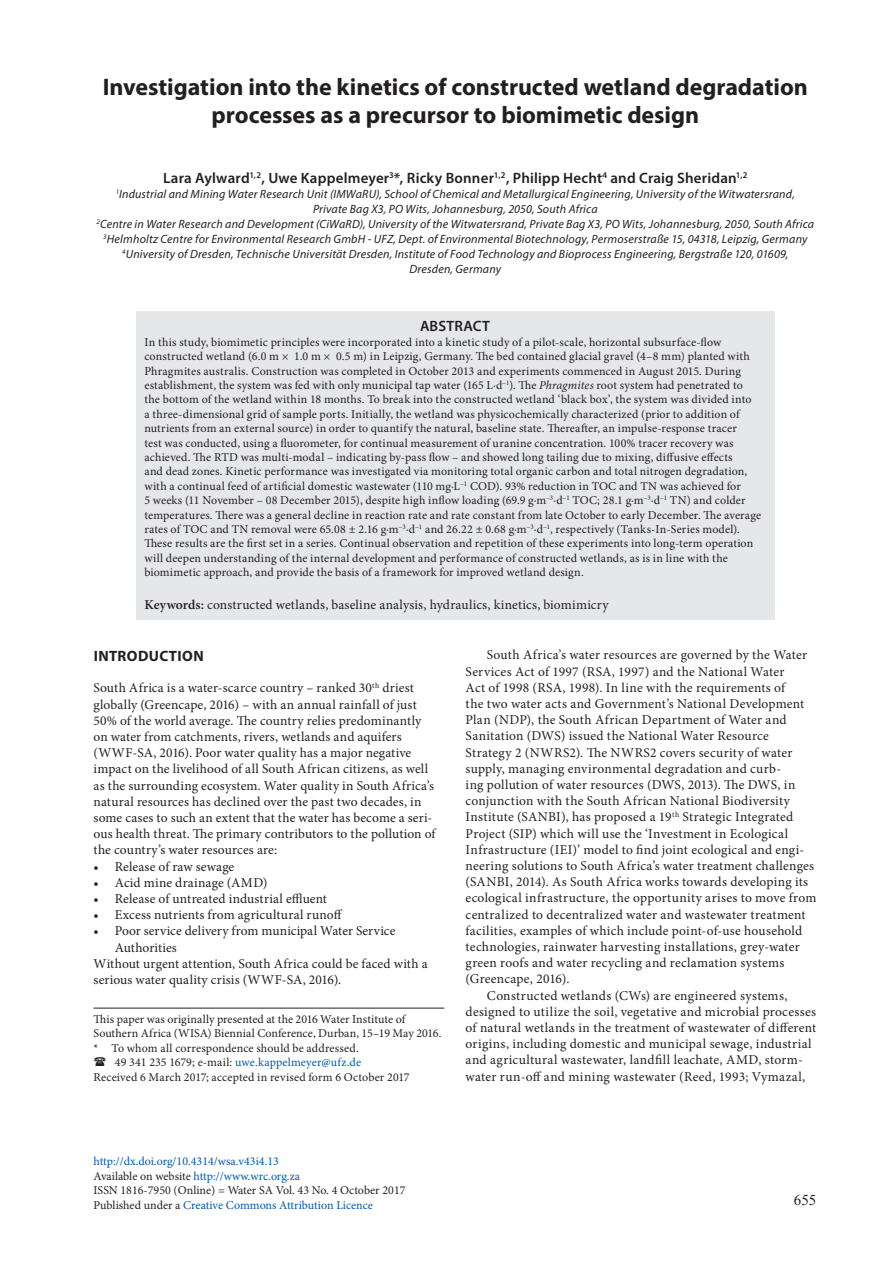
<style>
.page{position:relative;width:893px;height:1263px;background:#fff}
.page>*{position:absolute;margin:0;border:0;box-sizing:border-box;transform-origin:0 0}
.t1{font:700 24px/28.8px "Myriad Pro";letter-spacing:-.005em;color:#231f20;text-align:center}
.t2{font:600 15px "Myriad Pro";letter-spacing:.01em;color:#231f20}
.t3{font:700 15px "Myriad Pro";letter-spacing:.025em;color:#231f20}
.t4{font:15px "Times New Roman";color:#231f20}
.t5{font:13.5px/16.2px "Minion Pro";letter-spacing:.015em;color:#231f20}
.t6{font:13.5px "Minion Pro";letter-spacing:-.005em;color:#231f20}
.t7{font:12px/14.4px "Minion Pro";letter-spacing:.01em;color:#231f20}
.t8{font:italic 12px/15px "Myriad Pro";letter-spacing:.015em;color:#231f20;text-align:center}
.t9{font:12px/14.4px "Minion Pro";color:#015aaa}
.s1{font-style:italic}
.s2{font-weight:600}
.s3{color:#231f20}
</style>
<div class="page">
<div style="left:136px;top:312px;width:638px;height:308px;background:#e6e7e9"></div>
<hr style="left:94px;top:1008px;width:350px;height:1px;background:#231f20">
<h1 class="t1" style="left:103px;top:71px;width:707px">Investigation into the kinetics of constructed wetland degradation processes as a precursor to biomimetic design</h1>
<p class="t2" style="left:163px;top:169px;width:586px">Lara Aylward<sup>1,2</sup>, Uwe Kappelmeyer<sup>3</sup>*, Ricky Bonner<sup>1,2</sup>, Philipp Hecht<sup>4</sup> and Craig Sheridan<sup>1,2</sup></p>
<p class="t8" style="left:97px;top:187px;width:719px"><sup>1</sup>Industrial and Mining Water Research Unit (IMWaRU), School of Chemical and Metallurgical Engineering, University of the Witwatersrand,<br>Private Bag X3, PO Wits, Johannesburg, 2050, South Africa<br><sup>2</sup>Centre in Water Research and Development (CiWaRD), University of the Witwatersrand, Private Bag X3, PO Wits, Johannesburg, 2050, South Africa <sup>3</sup>Helmholtz Centre for Environmental Research GmbH - UFZ, Dept. of Environmental Biotechnology, Permoserstraße 15, 04318, Leipzig, Germany <sup>4</sup>University of Dresden, Technische Universität Dresden, Institute of Food Technology and Bioprocess Engineering, Bergstraße 120, 01609,<br>Dresden, Germany</p>
<p class="t2" style="left:420px;top:317px;width:71px">ABSTRACT</p>
<p class="t7" style="left:144px;top:335px;width:618px">In this study, biomimetic principles were incorporated into a kinetic study of a pilot-scale, horizontal subsurface-flow constructed wetland (6.0 m × 1.0 m × 0.5 m) in Leipzig, Germany. The bed contained glacial gravel (4–8 mm) planted with Phragmites australis. Construction was completed in October 2013 and experiments commenced in August 2015. During establishment, the system was fed with only municipal tap water (165 L·d<sup>−1</sup>). The <span class="s1">Phragmites</span> root system had penetrated to the bottom of the wetland within 18 months. To break into the constructed wetland ‘black box’, the system was divided into<br>a three-dimensional grid of sample ports. Initially, the wetland was physicochemically characterized (prior to addition of nutrients from an external source) in order to quantify the natural, baseline state. Thereafter, an impulse-response tracer<br>test was conducted, using a fluorometer, for continual measurement of uranine concentration. 100% tracer recovery was achieved. The RTD was multi-modal – indicating by-pass flow – and showed long tailing due to mixing, diffusive effects<br>and dead zones. Kinetic performance was investigated via monitoring total organic carbon and total nitrogen degradation, with a continual feed of artificial domestic wastewater (110 mg·L<sup>−1</sup> COD). 93% reduction in TOC and TN was achieved for<br>5 weeks (11 November – 08 December 2015), despite high inflow loading (69.9 g·m<sup>−3</sup>·d<sup>−1</sup> TOC; 28.1 g·m<sup>−3</sup>·d<sup>−1</sup> TN) and colder temperatures. There was a general decline in reaction rate and rate constant from late October to early December. The average rates of TOC and TN removal were 65.08 ± 2.16 g·m<sup>−3</sup>·d<sup>−1</sup> and 26.22 ± 0.68 g·m<sup>−3</sup>·d<sup>−1</sup>, respectively (Tanks-In-Series model).<br>These results are the first set in a series. Continual observation and repetition of these experiments into long-term operation will deepen understanding of the internal development and performance of constructed wetlands, as is in line with the biomimetic approach, and provide the basis of a framework for improved wetland design.</p>
<p class="t5" style="left:144px;top:596px;width:466px"><span class="s2">Keywords:</span> constructed wetlands, baseline analysis, hydraulics, kinetics, biomimicry</p>
<p class="t3" style="left:94px;top:646px;width:112px">INTRODUCTION</p>
<p class="t5" style="left:94px;top:680px;width:344px">South Africa is a water-scarce country – ranked 30<sup>th</sup> driest globally (Greencape, 2016) – with an annual rainfall of just 50% of the world average. The country relies predominantly on water from catchments, rivers, wetlands and aquifers (WWF-SA, 2016). Poor water quality has a major negative impact on the livelihood of all South African citizens, as well as the surrounding ecosystem. Water quality in South Africa’s natural resources has declined over the past two decades, in some cases to such an extent that the water has become a seri&shy;ous health threat. The primary contributors to the pollution of the country’s water resources are:</p>
<p class="t5" style="left:94px;top:858px;width:142px">• Release of raw sewage</p>
<p class="t5" style="left:94px;top:874px;width:175px">• Acid mine drainage (AMD)</p>
<p class="t5" style="left:94px;top:891px;width:235px">• Release of untreated industrial effluent</p>
<p class="t5" style="left:94px;top:907px;width:251px">• Excess nutrients from agricultural runoff</p>
<p class="t5" style="left:94px;top:923px;width:303px">• Poor service delivery from municipal Water Service</p>
<p class="t6" style="left:115px;top:938px;width:64px">Authorities</p>
<p class="t5" style="left:94px;top:955px;width:336px">Without urgent attention, South Africa could be faced with a</p>
<p class="t5" style="left:94px;top:972px;width:249px">serious water quality crisis (WWF-SA, 2016).</p>
<p class="t7" style="left:94px;top:1012px;width:313px">This paper was originally presented at the 2016 Water Institute of</p>
<p class="t7" style="left:94px;top:1026px;width:349px">Southern Africa (WISA) Biennial Conference, Durban, 15–19 May 2016.</p>
<p class="t7" style="left:94px;top:1041px;width:267px">* To whom all correspondence should be addressed.</p>
<p class="t9" style="left:115px;top:1055px;width:248px"><span class="s3">49 341 235 1679; e-mail:</span> uwe.kappelmeyer@ufz.de</p>
<p class="t7" style="left:94px;top:1069px;width:318px">Received 6 March 2017; accepted in revised form 6 October 2017</p>
<p class="t5" style="left:487px;top:647px;width:322px">South Africa’s water resources are governed by the Water</p>
<p class="t5" style="left:466px;top:663px;width:320px">Services Act of 1997 (RSA, 1997) and the National Water</p>
<p class="t5" style="left:466px;top:679px;width:321px">Act of 1998 (RSA, 1998). In line with the requirements of</p>
<p class="t5" style="left:466px;top:696px;width:340px">the two water acts and Government’s National Development</p>
<p class="t5" style="left:466px;top:712px;width:322px">Plan (NDP), the South African Department of Water and</p>
<p class="t5" style="left:466px;top:728px;width:305px">Sanitation (DWS) issued the National Water Resource</p>
<p class="t5" style="left:466px;top:744px;width:328px">Strategy 2 (NWRS2). The NWRS2 covers security of water</p>
<p class="t5" style="left:466px;top:760px;width:317px">supply, managing environmental degradation and curb-</p>
<p class="t5" style="left:466px;top:777px;width:331px">ing pollution of water resources (DWS, 2013). The DWS, in</p>
<p class="t5" style="left:466px;top:793px;width:326px">conjunction with the South African National Biodiversity</p>
<p class="t5" style="left:466px;top:809px;width:329px">Institute (SANBI), has proposed a 19<sup>th</sup> Strategic Integrated</p>
<p class="t5" style="left:466px;top:825px;width:324px">Project (SIP) which will use the ‘Investment in Ecological</p>
<p class="t5" style="left:466px;top:841px;width:340px">Infrastructure (IEI)’ model to find joint ecological and engi-</p>
<p class="t5" style="left:466px;top:858px;width:350px">neering solutions to South Africa’s water treatment challenges</p>
<p class="t5" style="left:466px;top:874px;width:344px">(SANBI, 2014). As South Africa works towards developing its</p>
<p class="t5" style="left:466px;top:890px;width:352px">ecological infrastructure, the opportunity arises to move from</p>
<p class="t5" style="left:466px;top:906px;width:342px">centralized to decentralized water and wastewater treatment</p>
<p class="t5" style="left:466px;top:922px;width:338px">facilities, examples of which include point-of-use household</p>
<p class="t5" style="left:466px;top:939px;width:336px">technologies, rainwater harvesting installations, grey-water</p>
<p class="t5" style="left:466px;top:955px;width:320px">green roofs and water recycling and reclamation systems</p>
<p class="t5" style="left:466px;top:971px;width:105px">(Greencape, 2016).</p>
<p class="t5" style="left:487px;top:987px;width:302px">Constructed wetlands (CWs) are engineered systems,</p>
<p class="t5" style="left:466px;top:1003px;width:352px">designed to utilize the soil, vegetative and microbial processes</p>
<p class="t5" style="left:466px;top:1020px;width:352px">of natural wetlands in the treatment of wastewater of different</p>
<p class="t5" style="left:466px;top:1036px;width:347px">origins, including domestic and municipal sewage, industrial</p>
<p class="t5" style="left:466px;top:1052px;width:339px">and agricultural wastewater, landfill leachate, AMD, storm-</p>
<p class="t5" style="left:466px;top:1068px;width:341px">water run-off and mining wastewater (Reed, 1993; Vymazal,</p>
<p class="t9" style="left:94px;top:1154px;width:313px">http://dx.doi.org/10.4314/wsa.v43i4.13<br><span class="s3">Available on website</span> http://www.wrc.org.za<br><span class="s3">ISSN 1816-7950 (Online) = Water SA Vol. 43 No. 4 October 2017<br>Published under a</span> Creative Commons Attribution Licence</p>
<p class="t4" style="left:794px;top:1190px;width:24px">655</p>
</div>
